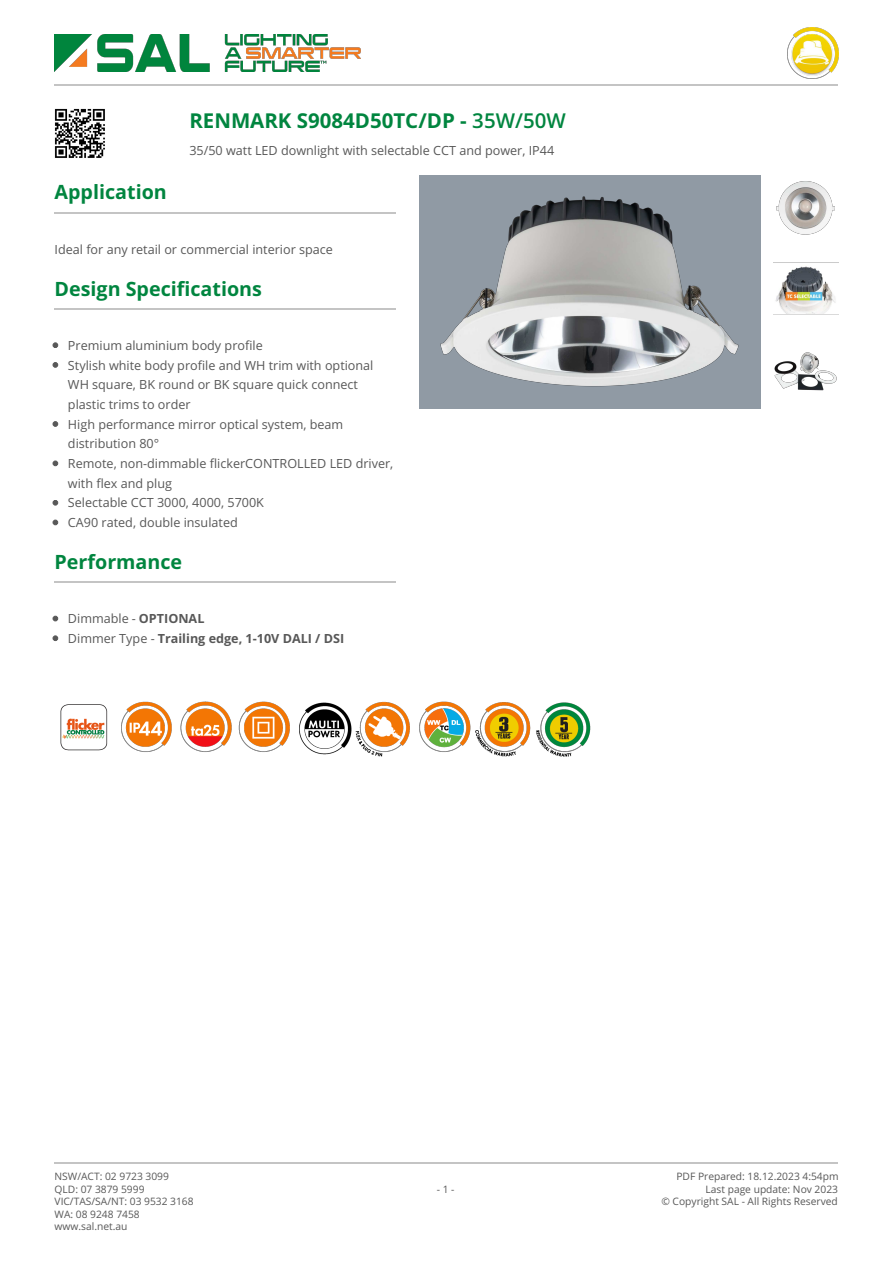
<style>
.page{position:relative;width:893px;height:1263px;background:#fff}
.page>*{position:absolute;margin:0;border:0;box-sizing:border-box;transform-origin:0 0}
.t1{font:700 20.55px "Open Sans";color:#00853f}
.t2{font:700 19.65px "Open Sans";color:#00853f}
.t3{font:12.6px/19.6px "Open Sans";color:#585858}
.t4{font:700 12.6px/19.6px "Open Sans";color:#585858}
.t5{font:10.2px/12.6px "Open Sans";color:#585858}
.s1{font-weight:600}
.s2{font-weight:400}
</style>
<div class="page">
<img style="left:55px;top:108px;width:50px;height:50px">
<hr style="left:55px;top:212px;width:341px;height:2px;background:#c4c4c4">
<hr style="left:55px;top:308px;width:341px;height:2px;background:#c4c4c4">
<hr style="left:55px;top:582px;width:341px;height:1px;background:#c4c4c4">
<svg style="left:53px;top:342px;width:5px;height:6px"></svg>
<svg style="left:53px;top:362px;width:5px;height:6px"></svg>
<svg style="left:53px;top:421px;width:5px;height:6px"></svg>
<svg style="left:53px;top:461px;width:5px;height:5px"></svg>
<svg style="left:53px;top:500px;width:5px;height:6px"></svg>
<svg style="left:53px;top:520px;width:5px;height:5px"></svg>
<svg style="left:53px;top:616px;width:5px;height:5px"></svg>
<svg style="left:53px;top:635px;width:5px;height:6px"></svg>
<img style="left:419px;top:176px;width:341px;height:233px">
<img style="left:776px;top:181px;width:59px;height:54px">
<img style="left:773px;top:262px;width:65px;height:53px">
<img style="left:774px;top:352px;width:63px;height:39px">
<img style="left:60px;top:701px;width:531px;height:56px">
<hr style="left:55px;top:84px;width:783px;height:2px;background:#c4c4c4">
<img style="left:55px;top:34px;width:305px;height:38px">
<img style="left:787px;top:28px;width:51px;height:50px">
<hr style="left:55px;top:1162px;width:783px;height:1px;background:#c4c4c4">
<h1 class="t1" style="left:189px;top:112px;width:378px">RENMARK S9084D50TC/DP - <span class="s1">35W/50W</span></h1>
<p class="t3" style="left:189px;top:142px;width:366px">35/50 watt LED downlight with selectable CCT and power, IP44</p>
<h2 class="t2" style="left:55px;top:184px;width:114px">Application</h2>
<p class="t3" style="left:55px;top:241px;width:280px">Ideal for any retail or commercial interior space</p>
<h2 class="t2" style="left:55px;top:281px;width:209px">Design Specifications</h2>
<p class="t3" style="left:68px;top:337px;width:327px">Premium aluminium body profile<br>Stylish white body profile and WH trim with optional WH square, BK round or BK square quick connect plastic trims to order<br>High performance mirror optical system, beam distribution 80°<br>Remote, non-dimmable flickerCONTROLLED LED driver, with flex and plug<br>Selectable CCT 3000, 4000, 5700K<br>CA90 rated, double insulated</p>
<h2 class="t2" style="left:55px;top:554px;width:129px">Performance</h2>
<p class="t4" style="left:68px;top:610px;width:278px"><span class="s2">Dimmable -</span> OPTIONAL<br><span class="s2">Dimmer Type -</span> Trailing edge, 1-10V DALI / DSI</p>
<p class="t5" style="left:55px;top:1171px;width:141px">NSW/ACT: 02 9723 3099<br>QLD: 07 3879 5999<br>VIC/TAS/SA/NT: 03 9532 3168<br>WA: 08 9248 7458 www.sal.net.au</p>
<p class="t5" style="left:437px;top:1184px;width:19px">- 1 -</p>
<p class="t5" style="left:661px;top:1171px;width:178px;text-align:right">PDF Prepared: 18.12.2023 4:54pm<br>Last page update: Nov 2023<br>© Copyright SAL - All Rights Reserved</p>
</div>
